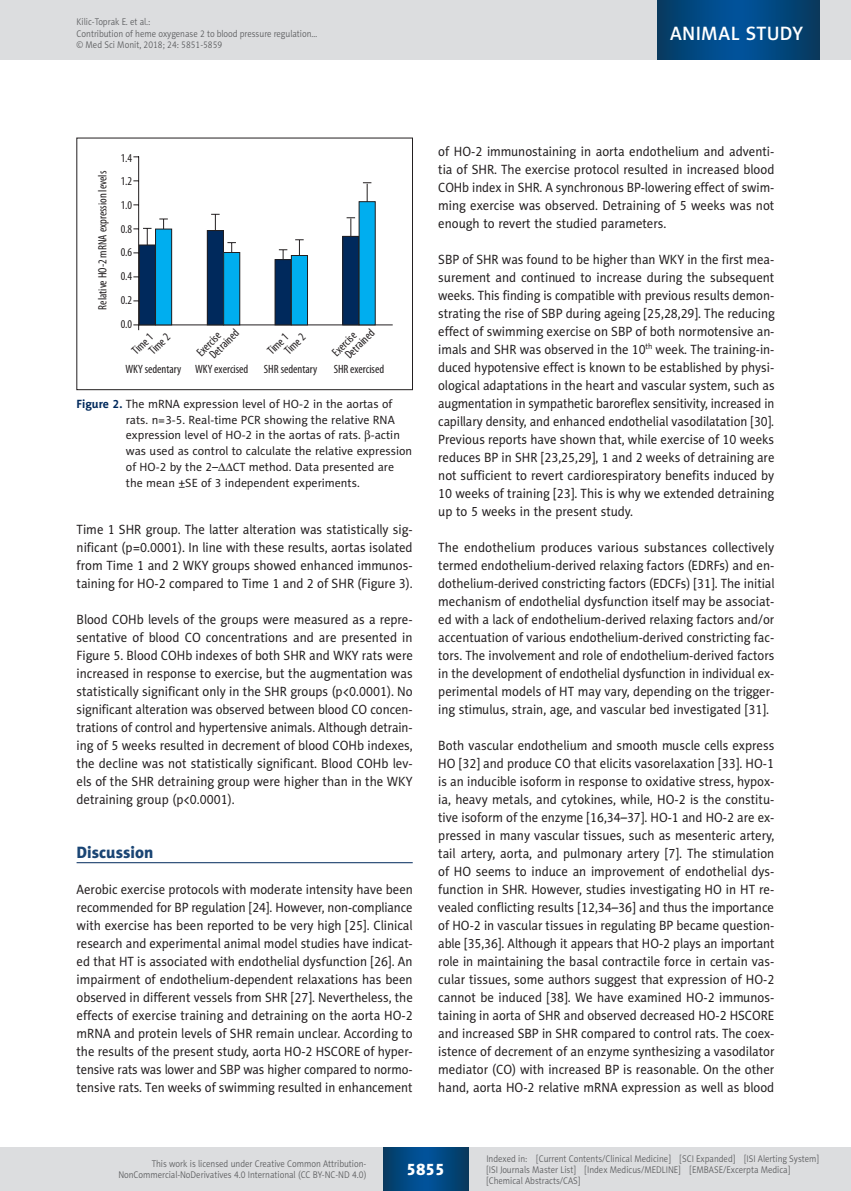
<style>
.page{position:relative;width:851px;height:1191px;background:#fff}
.page>*{position:absolute;margin:0;border:0;box-sizing:border-box;transform-origin:0 0}
.t1{font:19.5px "Naomi Sans EFN Medium";letter-spacing:.015em;color:#fff}
.MSM_Headline_1{font:16.5px "Naomi Sans EFN Heavy";color:#1a4574}
.t2{font:16.5px "Naomi Sans EFN Heavy";color:#fff}
.MSM_Body{font:13.5px/18px "Naomi Sans EFN";color:#231f20;text-align:justify;scale:.95 1}
.MSM_Body-2{font:13.5px/18px "Naomi Sans EFN";color:#231f20;text-align:justify;scale:.94 1}
.MSM_Body-3{font:13.5px/18px "Naomi Sans EFN";color:#231f20;text-align:justify;scale:.96 1}
.MSM_Rycina_tytul{font:12px/15.8px "Naomi Sans EFN";color:#231f20}
.t3{font:condensed 12px/23.7px "Myriad Pro";color:#231f20}
.t4{font:9.75px/11.2px "Naomi Sans EFN Light";color:#57585a;scale:.9 1}
.s1{font-weight:700;color:#00295c}
.s2{font-family:"Standard Sym L"}
</style>
<div class="page">
<hr style="left:77px;top:862px;width:335px;height:1px;background:#00295c">
<hr style="left:138px;top:156px;width:1px;height:174px;background:#231f20">
<hr style="left:133px;top:324px;width:259px;height:1px;background:#231f20">
<svg style="left:133px;top:180px;width:239px;height:146px"></svg>
<div style="left:358px;top:201px;width:17px;height:124px;background:#00aeef;border:1px solid #231f20"></div>
<div style="left:0;top:1148px;width:850px;height:43px;background:#dcdddf"></div>
<svg style="left:383px;top:1147px;width:85px;height:43px;background:#02477e"></svg>
<div style="left:0;top:0;width:850px;height:60px;background:#dcdddf"></div>
<svg style="left:657px;top:0;width:162px;height:60px;background:#02477e"></svg>
<p class="t4" style="left:77px;top:16px;width:269px">Kilic-Toprak E. et al.:<br>Contribution of heme oxygenase 2 to blood pressure regulation… © Med Sci Monit, 2018; 24: 5851-5859</p>
<h1 class="t1" style="left:670px;top:22px;width:134px">ANIMAL STUDY</h1>
<p class="t3" style="left:91px;top:310px;width:140px;rotate:-90deg">Relative HO-2 mRNA expression levels</p>
<p class="t3" style="left:121px;top:146px;width:13px;text-align:justify">1.4<br>1.2<br>1.0<br>0.8<br>0.6<br>0.4<br>0.2<br>0.0</p>
<p class="t3" style="left:142px;top:344px;width:26px;rotate:-45deg">Time 2</p>
<p class="t3" style="left:200px;top:345px;width:38px;line-height:10.8px;text-indent:-7px;rotate:-45deg">Exercise<br>Detrained</p>
<p class="t3" style="left:273px;top:340px;width:26px;line-height:12px;text-indent:-12px;rotate:-45deg">Time 1<br>Time 2</p>
<p class="t3" style="left:335px;top:345px;width:38px;line-height:10.8px;text-indent:-7px;rotate:-45deg">Exercise<br>Detrained</p>
<p class="t3" style="left:125px;top:344px;width:26px;rotate:-45deg">Time 1</p>
<p class="t3" style="left:125px;top:357px;width:124px">WKY sedentary WKY exercised</p>
<p class="t3" style="left:264px;top:357px;width:55px">SHR sedentary</p>
<p class="t3" style="left:333px;top:357px;width:52px">SHR exercised</p>
<p class="MSM_Rycina_tytul" style="left:126px;top:396px;width:288px;text-indent:-49px"><span class="s1">Figure 2.</span> The mRNA expression level of HO-2 in the aortas of rats. n=3-5. Real-time PCR showing the relative RNA expression level of HO-2 in the aortas of rats. <span class="s2">b</span>-actin was used as control to calculate the relative expression of HO-2 by the 2–<span class="s2">DD</span>CT method. Data presented are the mean ±SE of 3 independent experiments.</p>
<p class="MSM_Body" style="left:77px;top:520px;width:355px">Time 1 SHR group. The latter alteration was statistically sig&shy;nificant (p=0.0001). In line with these results, aortas isolated from Time 1 and 2 WKY groups showed enhanced immunos&shy;taining for HO-2 compared to Time 1 and 2 of SHR (Figure 3).</p>
<p class="MSM_Body" style="left:77px;top:610px;width:355px">Blood COHb levels of the groups were measured as a repre&shy;sentative of blood CO concentrations and are presented in Figure 5. Blood COHb indexes of both SHR and WKY rats were increased in response to exercise, but the augmentation was statistically significant only in the SHR groups (p&lt;0.0001). No significant alteration was observed between blood CO concen&shy;trations of control and hypertensive animals. Although detrain&shy;ing of 5 weeks resulted in decrement of blood COHb indexes, the decline was not statistically significant. Blood COHb lev&shy;els of the SHR detraining group were higher than in the WKY detraining group (p&lt;0.0001).</p>
<p class="MSM_Headline_1" style="left:77px;top:842px;width:78px">Discussion</p>
<p class="MSM_Body" style="left:77px;top:880px;width:355px">Aerobic exercise protocols with moderate intensity have been recommended for BP regulation [24]. However, non-compliance with exercise has been reported to be very high [25]. Clinical research and experimental animal model studies have indicat&shy;ed that HT is associated with endothelial dysfunction [26]. An impairment of endothelium-dependent relaxations has been observed in different vessels from SHR [27]. Nevertheless, the effects of exercise training and detraining on the aorta HO-2 mRNA and protein levels of SHR remain unclear. According to the results of the present study, aorta HO-2 HSCORE of hyper&shy;tensive rats was lower and SBP was higher compared to normo&shy;tensive rats. Ten weeks of swimming resulted in enhancement</p>
<p class="MSM_Body" style="left:438px;top:142px;width:355px">of HO-2 immunostaining in aorta endothelium and adventi&shy;tia of SHR. The exercise protocol resulted in increased blood COHb index in SHR. A synchronous BP-lowering effect of swim&shy;ming exercise was observed. Detraining of 5 weeks was not enough to revert the studied parameters.</p>
<p class="MSM_Body-2" style="left:438px;top:250px;width:359px">SBP of SHR was found to be higher than WKY in the first mea&shy;surement and continued to increase during the subsequent weeks. This finding is compatible with previous results demon&shy;strating the rise of SBP during ageing [25,28,29]. The reducing effect of swimming exercise on SBP of both normotensive an&shy;imals and SHR was observed in the 10<sup>th</sup> week. The training-in&shy;duced hypotensive effect is known to be established by physi&shy;ological adaptations in the heart and vascular system, such as augmentation in sympathetic baroreflex sensitivity, increased in capillary density, and enhanced endothelial vasodilatation [30].<br>Previous reports have shown that, while exercise of 10 weeks reduces BP in SHR [23,25,29], 1 and 2 weeks of detraining are not sufficient to revert cardiorespiratory benefits induced by 10 weeks of training [23]. This is why we extended detraining up to 5 weeks in the present study.</p>
<p class="MSM_Body-3" style="left:438px;top:538px;width:352px">The endothelium produces various substances collectively termed endothelium-derived relaxing factors (EDRFs) and en&shy;dothelium-derived constricting factors (EDCFs) [31]. The initial mechanism of endothelial dysfunction itself may be associat&shy;ed with a lack of endothelium-derived relaxing factors and/or accentuation of various endothelium-derived constricting fac&shy;tors. The involvement and role of endothelium-derived factors in the development of endothelial dysfunction in individual ex&shy;perimental models of HT may vary, depending on the trigger&shy;ing stimulus, strain, age, and vascular bed investigated [31].</p>
<p class="MSM_Body" style="left:438px;top:736px;width:355px">Both vascular endothelium and smooth muscle cells express HO [32] and produce CO that elicits vasorelaxation [33]. HO-1 is an inducible isoform in response to oxidative stress, hypox&shy;ia, heavy metals, and cytokines, while, HO-2 is the constitu&shy;tive isoform of the enzyme [16,34–37]. HO-1 and HO-2 are ex&shy;pressed in many vascular tissues, such as mesenteric artery, tail artery, aorta, and pulmonary artery [7]. The stimulation of HO seems to induce an improvement of endothelial dys&shy;function in SHR. However, studies investigating HO in HT re&shy;vealed conflicting results [12,34–36] and thus the importance of HO-2 in vascular tissues in regulating BP became question&shy;able [35,36]. Although it appears that HO-2 plays an important role in maintaining the basal contractile force in certain vas&shy;cular tissues, some authors suggest that expression of HO-2 cannot be induced [38]. We have examined HO-2 immunos&shy;taining in aorta of SHR and observed decreased HO-2 HSCORE and increased SBP in SHR compared to control rats. The coex&shy;istence of decrement of an enzyme synthesizing a vasodilator mediator (CO) with increased BP is reasonable. On the other hand, aorta HO-2 relative mRNA expression as well as blood</p>
<p class="t4" style="left:118px;top:1158px;width:277px;text-align:right">This work is licensed under Creative Common Attribution-<br>NonCommercial-NoDerivatives 4.0 International (CC BY-NC-ND 4.0)</p>
<p class="t2" style="left:406px;top:1159px;width:40px">5855</p>
<p class="t4" style="left:486px;top:1152px;width:371px">Indexed in: [Current Contents/Clinical Medicine] [SCI Expanded] [ISI Alerting System] [ISI Journals Master List] [Index Medicus/MEDLINE] [EMBASE/Excerpta Medica] [Chemical Abstracts/CAS]</p>
</div>
